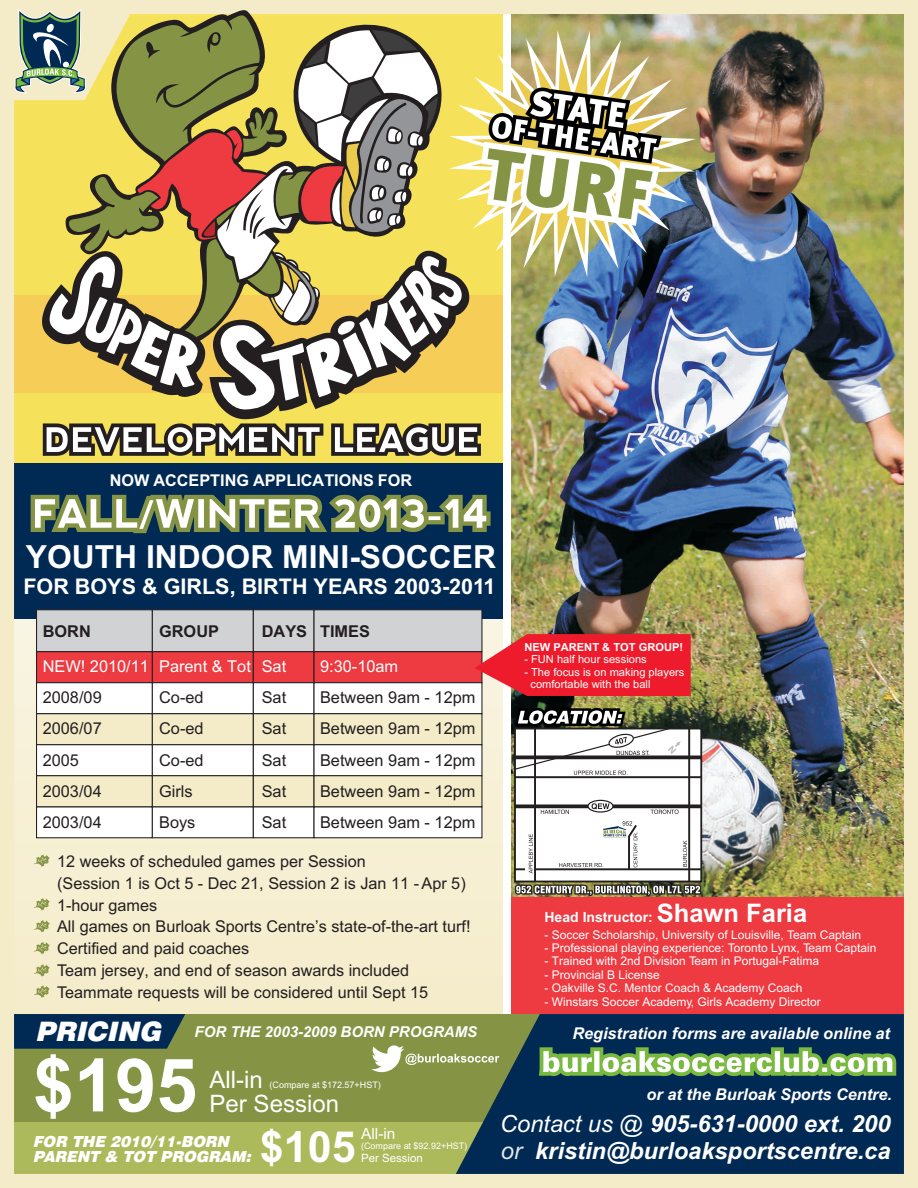
<style>
.page{position:relative;width:918px;height:1188px;background:#fff}
.page>*{position:absolute;margin:0;border:0;box-sizing:border-box;transform-origin:0 0}
.t1{font:700 73.95px "Arial";color:#fff}
.t2{font:700 43.05px "Arial";color:#fff}
.t3{font:700 31.8px "Arial";color:#fff}
.t4{font:italic 26.85px "Swis 721 Blk BT";color:#fff}
.t5{font:24px "Arial";color:#fff}
.t6{font:italic 700 23.7px/26.4px "Arial";color:#fff}
.t7{font:700 21.6px "Arial";color:#fff}
.t8{font:16.35px/31px "Arial";color:#231f20}
.t9{font:16.35px "Arial";color:#fff}
.t10{font:700 16.35px "Arial";color:#231f20}
.t11{font:16.2px/21.8px "Arial";color:#231f20}
.t12{font:italic 700 16.2px "Arial";color:#fff}
.t13{font:700 16.2px "Arial";color:#fff}
.t14{font:15.45px "Arial";color:#fff}
.t15{font:italic 15.3px "Swis 721 Blk BT";color:#fff}
.t16{font:italic 700 15px "Arial";color:#fff}
.t17{font:700 14.1px "Arial";color:#fff}
.t18{font:12px "Arial";color:#fff}
.t19{font:11.4px "Arial";color:#fff}
.t20{font:11.1px/12.5px "Arial";color:#fff}
.t21{font:700 11.1px "Arial";color:#fff}
.t22{font:9px "Arial";color:#fff}
.s1{font-size:25.5px}
.s2{font-weight:400}
.s3{font-weight:400;color:#e6e7e9}
</style>
<div class="page">
<img style="left:0;top:0;width:918px;height:1188px">
<div style="left:438px;top:9px;width:13px;height:242px;background:#f6e25a"></div>
<svg style="left:42px;top:251px;width:427px;height:168px;background:#e2cc54"></svg>
<svg style="left:49px;top:256px;width:413px;height:154px"></svg>
<svg style="left:0;top:0;width:438px;height:327px;background:#bead6e"></svg>
<svg style="left:371px;top:1043px;width:128px;height:30px"></svg>
<svg style="left:539px;top:1047px;width:357px;height:29px"></svg>
<h3 class="t13" style="left:110px;top:474px;width:304px">NOW ACCEPTING APPLICATIONS FOR</h3>
<h3 class="t3" style="left:26px;top:545px;width:472px">YOUTH INDOOR MINI-SOCCER</h3>
<h3 class="t7" style="left:23px;top:579px;width:474px">FOR BOYS &amp; GIRLS, BIRTH YEARS 2003-2011</h3>
<h3 class="t10" style="left:43px;top:625px;width:50px">BORN</h3>
<h3 class="t10" style="left:159px;top:625px;width:61px">GROUP</h3>
<h3 class="t10" style="left:262px;top:625px;width:110px">DAYS TIMES</h3>
<h3 class="t9" style="left:159px;top:660px;width:93px">Parent &amp; Tot</h3>
<h3 class="t8" style="left:159px;top:684px;width:46px">Co-ed<br>Co-ed<br>Co-ed<br>Girls<br>Boys</h3>
<h3 class="t9" style="left:43px;top:660px;width:108px">NEW! 2010/11</h3>
<h3 class="t8" style="left:43px;top:684px;width:61px">2008/09<br>2006/07<br>2005<br>2003/04<br>2003/04</h3>
<h3 class="t9" style="left:262px;top:660px;width:26px">Sat</h3>
<h3 class="t8" style="left:262px;top:684px;width:26px;text-align:justify">Sat Sat Sat Sat Sat</h3>
<h3 class="t9" style="left:320px;top:660px;width:80px">9:30-10am</h3>
<h3 class="t8" style="left:320px;top:684px;width:157px;text-align:justify">Between 9am - 12pm Between 9am - 12pm Between 9am - 12pm Between 9am - 12pm Between 9am - 12pm</h3>
<p class="t11" style="left:57px;top:852px;width:415px">12 weeks of scheduled games per Session<br>(Session 1 is Oct 5 - Dec 21, Session 2 is Jan 11 - Apr 5)<br>1-hour games<br>All games on Burloak Sports Centre’s state-of-the-art turf!<br>Certified and paid coaches<br>Team jersey, and end of season awards included Teammate requests will be considered until Sept 15</p>
<p class="t21" style="left:524px;top:643px;width:160px">NEW PARENT &amp; TOT GROUP!</p>
<p class="t20" style="left:524px;top:654px;width:124px">- FUN half hour sessions</p>
<p class="t20" style="left:531px;top:667px;width:155px;text-indent:-6px">- The focus is on making players comfortable with the ball</p>
<p class="t17" style="left:545px;top:912px;width:264px">Head Instructor: <span class="s1">Shawn Faria</span></p>
<p class="t18" style="left:545px;top:930px;width:318px">- Soccer Scholarship, University of Louisville, Team Captain</p>
<p class="t18" style="left:545px;top:943px;width:333px">- Professional playing experience: Toronto Lynx, Team Captain</p>
<p class="t18" style="left:545px;top:957px;width:276px">- Trained with 2nd Division Team in Portugal-Fatima</p>
<p class="t18" style="left:545px;top:970px;width:117px">- Provincial B License</p>
<p class="t18" style="left:545px;top:983px;width:260px">- Oakville S.C. Mentor Coach &amp; Academy Coach</p>
<p class="t18" style="left:545px;top:997px;width:278px">- Winstars Soccer Academy, Girls Academy Director</p>
<h3 class="t4" style="left:35px;top:1021px;width:133px">PRICING</h3>
<p class="t16" style="left:195px;top:1026px;width:284px">FOR THE 2003-2009 BORN PROGRAMS</p>
<h3 class="t5" style="left:210px;top:1070px;width:55px">All-in</h3>
<p class="t22" style="left:270px;top:1081px;width:113px">(Compare at $172.57+HST)</p>
<h1 class="t1" style="left:33px;top:1058px;width:166px">$195</h1>
<h3 class="t5" style="left:210px;top:1094px;width:131px">Per Session</h3>
<h2 class="t2" style="left:260px;top:1130px;width:97px">$105</h2>
<p class="t14" style="left:361px;top:1128px;width:36px">All-in</p>
<p class="t15" style="left:33px;top:1135px;width:201px">FOR THE 2010/11-BORN</p>
<p class="t22" style="left:361px;top:1143px;width:108px">(Compare at $92.92+HST)</p>
<p class="t15" style="left:33px;top:1150px;width:223px">PARENT &amp; TOT PROGRAM:</p>
<p class="t19" style="left:361px;top:1154px;width:63px">Per Session</p>
<h3 class="t12" style="left:572px;top:1027px;width:319px">Registration forms are available online at</h3>
<h3 class="t12" style="left:647px;top:1088px;width:247px">or at the Burloak Sports Centre.</h3>
<h3 class="t6" style="left:500px;top:1113px;width:392px"><span class="s2">Contact us @</span> 905-631-0000 ext. 200 <span class="s3">or</span> kristin@burloaksportscentre.ca</h3>
</div>
